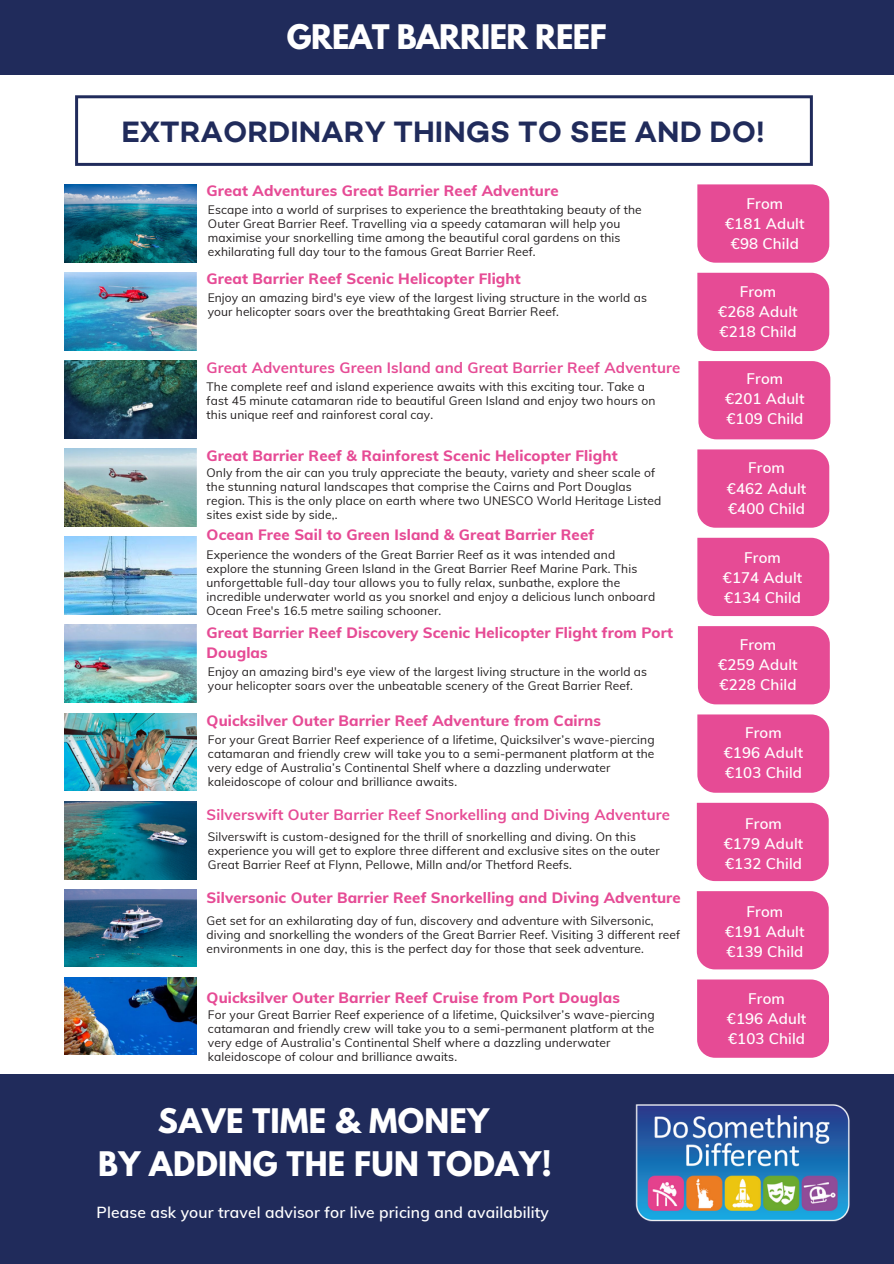
<style>
.page{position:relative;width:894px;height:1264px;background:#fff}
.page>*{position:absolute;margin:0;border:0;box-sizing:border-box;transform-origin:0 0}
.t1{font:700 30px/42.8px "League Spartan";letter-spacing:.01em;color:#fff;text-align:center}
.t2{font:600 30px "Campton";color:#202b5b}
.t3{font:700 30px "League Spartan";letter-spacing:-.02em;color:#fff}
.t4{font:600 15.6px "Muli";letter-spacing:.01em;color:#fff}
.t5{font:800 15px/20.2px "Muli";letter-spacing:.01em;color:#e64b95}
.t6{font:600 15px/20.2px "Muli";letter-spacing:.01em;color:#fff;text-align:center}
.t7{font:700 15px "Muli";letter-spacing:.01em;color:#e64b95}
.t8{font:12px/14px "Muli";letter-spacing:.01em;color:#231f20}
</style>
<div class="page">
<div style="left:0;top:0;width:893px;height:74px;background:#202b5b"></div>
<div style="left:0;top:1074px;width:893px;height:189px;background:#202b5b"></div>
<svg style="left:75px;top:95px;width:737px;height:71px"></svg>
<div style="left:697px;top:184px;width:132px;height:79px;background:#e64b95"></div>
<div style="left:697px;top:273px;width:132px;height:78px;background:#e64b95"></div>
<div style="left:698px;top:361px;width:132px;height:78px;background:#e64b95"></div>
<div style="left:697px;top:449px;width:132px;height:78px;background:#e64b95"></div>
<div style="left:697px;top:538px;width:132px;height:78px;background:#e64b95"></div>
<div style="left:697px;top:626px;width:132px;height:78px;background:#e64b95"></div>
<div style="left:697px;top:714px;width:132px;height:78px;background:#e64b95"></div>
<div style="left:696px;top:802px;width:132px;height:79px;background:#e64b95"></div>
<div style="left:696px;top:891px;width:132px;height:78px;background:#e64b95"></div>
<div style="left:697px;top:979px;width:131px;height:78px;background:#e64b95"></div>
<img style="left:65px;top:184px;width:131px;height:78px">
<img style="left:635px;top:1104px;width:215px;height:118px">
<img style="left:65px;top:272px;width:131px;height:78px">
<img style="left:65px;top:360px;width:131px;height:78px">
<img style="left:65px;top:448px;width:131px;height:78px">
<img style="left:65px;top:537px;width:131px;height:77px">
<img style="left:65px;top:625px;width:131px;height:77px">
<img style="left:65px;top:713px;width:131px;height:77px">
<img style="left:65px;top:889px;width:131px;height:77px">
<img style="left:65px;top:977px;width:131px;height:77px">
<img style="left:65px;top:801px;width:131px;height:78px">
<h2 class="t3" style="left:287px;top:22px;width:321px">GREAT BARRIER REEF</h2>
<h1 class="t2" style="left:121px;top:113px;width:644px">EXTRAORDINARY THINGS TO SEE AND DO!</h1>
<h2 class="t5" style="left:206px;top:180px;width:353px">Great Adventures Great Barrier Reef Adventure</h2>
<h2 class="t8" style="left:208px;top:202px;width:435px">Escape into a world of surprises to experience the breathtaking beauty of the Outer Great Barrier Reef. Travelling via a speedy catamaran will help you maximise your snorkelling time among the beautiful coral gardens on this exhilarating full day tour to the famous Great Barrier Reef.</h2>
<p class="t5" style="left:206px;top:269px;width:316px">Great Barrier Reef Scenic Helicopter Flight</p>
<h2 class="t8" style="left:208px;top:291px;width:440px">Enjoy an amazing bird's eye view of the largest living structure in the world as your helicopter soars over the breathtaking Great Barrier Reef.</h2>
<h2 class="t7" style="left:206px;top:358px;width:475px">Great Adventures Green Island and Great Barrier Reef Adventure</h2>
<p class="t8" style="left:206px;top:379px;width:450px">The complete reef and island experience awaits with this exciting tour. Take a fast 45 minute catamaran ride to beautiful Green Island and enjoy two hours on this unique reef and rainforest coral cay.</p>
<h2 class="t5" style="left:206px;top:445px;width:412px">Great Barrier Reef &amp; Rainforest Scenic Helicopter Flight</h2>
<p class="t8" style="left:206px;top:466px;width:456px">Only from the air can you truly appreciate the beauty, variety and sheer scale of the stunning natural landscapes that comprise the Cairns and Port Douglas region. This is the only place on earth where two UNESCO World Heritage Listed sites exist side by side,.</p>
<p class="t5" style="left:206px;top:524px;width:389px">Ocean Free Sail to Green Island &amp; Great Barrier Reef</p>
<h2 class="t8" style="left:206px;top:547px;width:450px">Experience the wonders of the Great Barrier Reef as it was intended and explore the stunning Green Island in the Great Barrier Reef Marine Park. This unforgettable full-day tour allows you to fully relax, sunbathe, explore the incredible underwater world as you snorkel and enjoy a delicious lunch onboard Ocean Free's 16.5 metre sailing schooner.</h2>
<p class="t5" style="left:206px;top:622px;width:468px">Great Barrier Reef Discovery Scenic Helicopter Flight from Port<br>Douglas</p>
<p class="t8" style="left:208px;top:665px;width:440px">Enjoy an amazing bird's eye view of the largest living structure in the world as your helicopter soars over the unbeatable scenery of the Great Barrier Reef.</p>
<h2 class="t5" style="left:206px;top:710px;width:396px">Quicksilver Outer Barrier Reef Adventure from Cairns</h2>
<h2 class="t8" style="left:208px;top:732px;width:448px">For your Great Barrier Reef experience of a lifetime, Quicksilver’s wave-piercing catamaran and friendly crew will take you to a semi-permanent platform at the very edge of Australia’s Continental Shelf where a dazzling underwater kaleidoscope of colour and brilliance awaits.</h2>
<h2 class="t7" style="left:206px;top:804px;width:465px">Silverswift Outer Barrier Reef Snorkelling and Diving Adventure</h2>
<h2 class="t8" style="left:208px;top:829px;width:453px">Silverswift is custom-designed for the thrill of snorkelling and diving. On this experience you will get to explore three different and exclusive sites on the outer<br>Great Barrier Reef at Flynn, Pellowe, Milln and/or Thetford Reefs.</h2>
<h2 class="t5" style="left:206px;top:887px;width:475px">Silversonic Outer Barrier Reef Snorkelling and Diving Adventure</h2>
<p class="t8" style="left:206px;top:913px;width:475px">Get set for an exhilarating day of fun, discovery and adventure with Silversonic, diving and snorkelling the wonders of the Great Barrier Reef. Visiting 3 different reef environments in one day, this is the perfect day for those that seek adventure.</p>
<p class="t5" style="left:206px;top:986px;width:415px">Quicksilver Outer Barrier Reef Cruise from Port Douglas</p>
<p class="t8" style="left:208px;top:1007px;width:448px">For your Great Barrier Reef experience of a lifetime, Quicksilver’s wave-piercing catamaran and friendly crew will take you to a semi-permanent platform at the very edge of Australia’s Continental Shelf where a dazzling underwater kaleidoscope of colour and brilliance awaits.</p>
<p class="t1" style="left:98px;top:1103px;width:455px">SAVE TIME &amp; MONEY<br>BY ADDING THE FUN TODAY!</p>
<h2 class="t4" style="left:97px;top:1202px;width:453px">Please ask your travel advisor for live pricing and availability</h2>
<h2 class="t6" style="left:725px;top:193px;width:81px">From<br>€181 Adult €98 Child</h2>
<h2 class="t6" style="left:718px;top:281px;width:81px">From<br>€268 Adult €218 Child</h2>
<h1 class="t6" style="left:725px;top:368px;width:81px">From<br>€201 Adult €109 Child</h1>
<h2 class="t6" style="left:726px;top:457px;width:81px">From<br>€462 Adult €400 Child</h2>
<h2 class="t6" style="left:722px;top:547px;width:81px">From<br>€174 Adult €134 Child</h2>
<h2 class="t6" style="left:718px;top:634px;width:81px">From<br>€259 Adult €228 Child</h2>
<h2 class="t6" style="left:723px;top:722px;width:81px">From<br>€196 Adult €103 Child</h2>
<h2 class="t6" style="left:723px;top:812px;width:81px">From<br>€179 Adult €132 Child</h2>
<h2 class="t6" style="left:725px;top:900px;width:81px">From<br>€191 Adult €139 Child</h2>
<p class="t6" style="left:726px;top:987px;width:81px">From<br>€196 Adult €103 Child</p>
</div>
